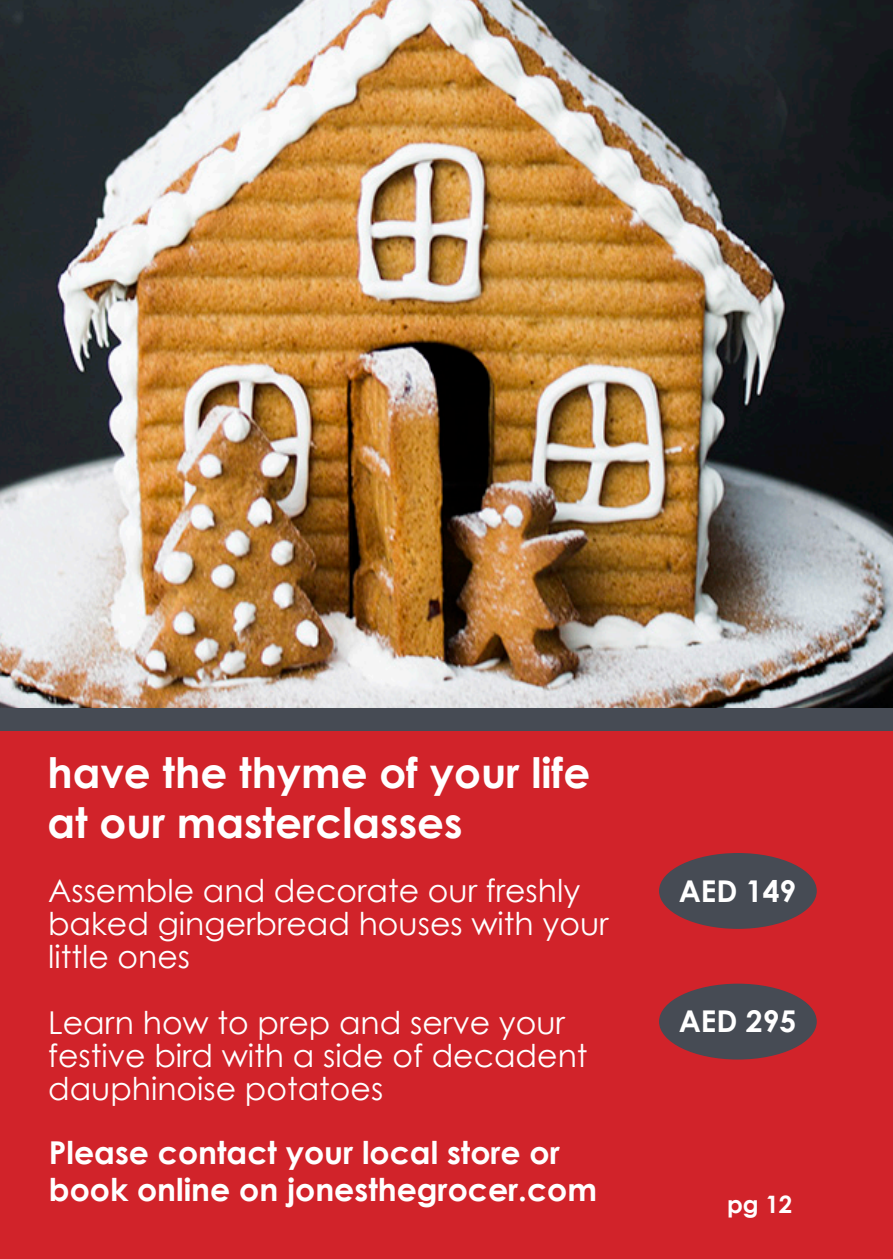
<style>
.page{position:relative;width:893px;height:1259px;background:#fff}
.page>*{position:absolute;margin:0;border:0;box-sizing:border-box;transform-origin:0 0}
.t1{font:700 42px/50.4px "Century Gothic";color:#fff}
.t2{font:31.5px/33px "Century Gothic";color:#fff}
.t3{font:700 31.5px/37.8px "Century Gothic";color:#fff}
.t4{font:700 30px "Century Gothic";color:#fff}
.t5{font:700 24px "Century Gothic";color:#fff}
</style>
<div class="page">
<img style="left:0;top:0;width:893px;height:708px">
<div style="left:0;top:711px;width:893px;height:548px;background:#d1232a"></div>
<div style="left:659px;top:853px;width:158px;height:76px;background:#464b54;border-radius:50%"></div>
<div style="left:659px;top:983px;width:158px;height:76px;background:#464b54;border-radius:50%"></div>
<div style="left:0;top:708px;width:893px;height:22px;background:#464b54"></div>
<p class="t1" style="left:48px;top:746px;width:544px">have the thyme of your life at our masterclasses</p>
<p class="t2" style="left:48px;top:874px;width:562px">Assemble and decorate our freshly baked gingerbread houses with your little ones</p>
<p class="t2" style="left:48px;top:1006px;width:541px">Learn how to prep and serve your festive bird with a side of decadent dauphinoise potatoes</p>
<p class="t3" style="left:49px;top:1131px;width:550px">Please contact your local store or book online on jonesthegrocer.com</p>
<p class="t4" style="left:679px;top:871px;width:119px">AED 149</p>
<p class="t4" style="left:679px;top:1002px;width:119px">AED 295</p>
<p class="t5" style="left:727px;top:1186px;width:67px">pg 12</p>
</div>
